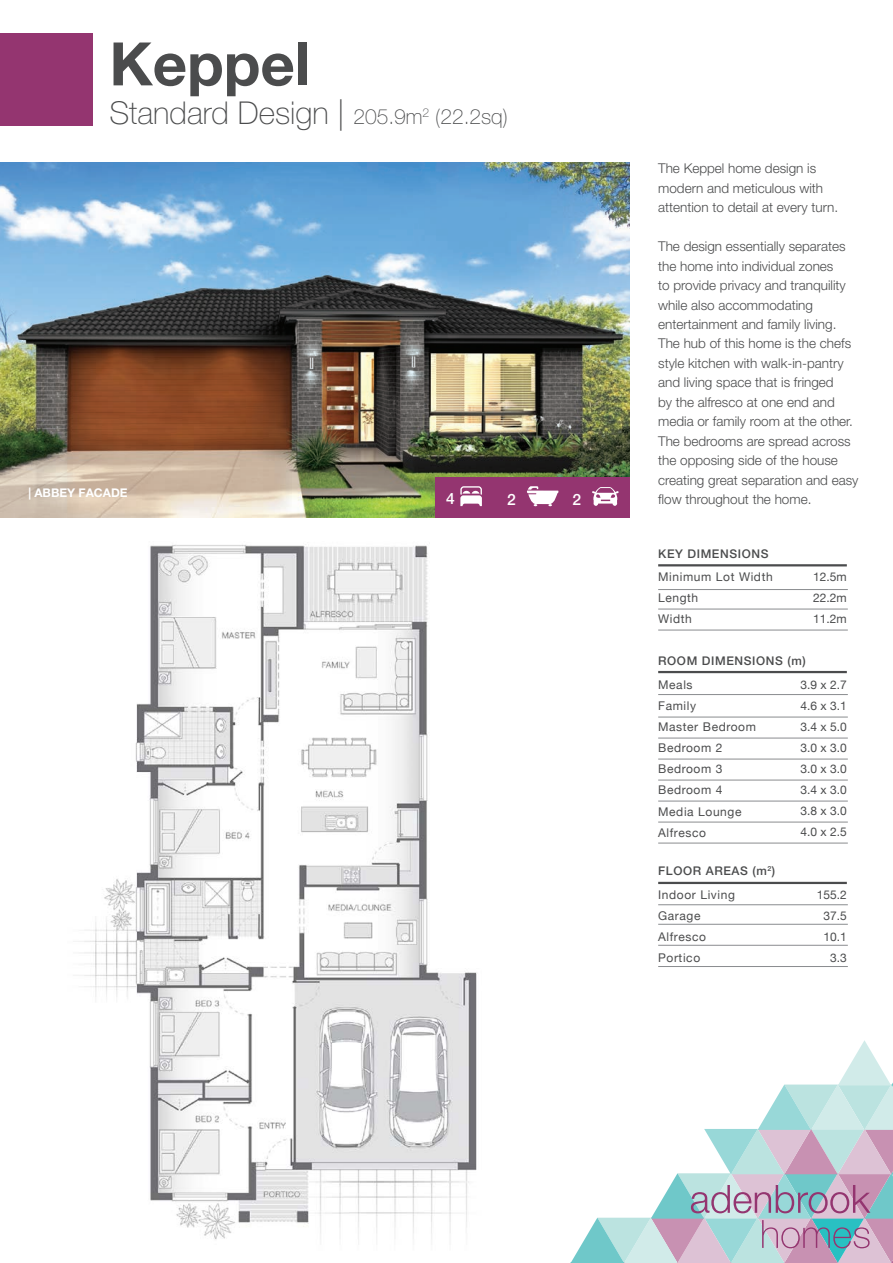
<style>
.page{position:relative;width:893px;height:1263px;background:#fff}
.page>*{position:absolute;margin:0;border:0;box-sizing:border-box;transform-origin:0 0}
.t1{font:700 60px "Helvetica Neue LT Pro";color:#4b4c4d}
.t2{font:100 31.5px "Helvetica Neue LT Pro";color:#4b4c4d}
.t3{font:500 15.6px "Helvetica Neue LT Pro";color:#fff}
.Terms_and_Conditions{font:300 13.5px/19.5px "Helvetica Neue LT Pro";color:#4b4c4d}
.t4{font:12px/21px "Helvetica Neue";letter-spacing:.05em;color:#4b4c4d}
.t5{font:500 12px "Helvetica Neue LT Pro";letter-spacing:.05em;color:#4b4c4d}
.t6{font:700 12px "Helvetica Neue LT Pro";color:#fff}
.s1{font-size:21px}
</style>
<div class="page">
<svg style="left:571px;top:1040px;width:322px;height:223px"></svg>
<div style="left:0;top:33px;width:92px;height:92px;background:#943570"></div>
<img style="left:0;top:163px;width:630px;height:354px">
<div style="left:435px;top:477px;width:195px;height:40px;background:#943570"></div>
<svg style="left:460px;top:486px;width:22px;height:20px"></svg>
<svg style="left:526px;top:486px;width:33px;height:20px"></svg>
<svg style="left:592px;top:487px;width:27px;height:19px"></svg>
<img style="left:78px;top:544px;width:524px;height:707px">
<hr style="left:658px;top:694px;width:190px;height:1px;background:#8a8c8f">
<hr style="left:658px;top:717px;width:190px;height:1px;background:#8a8c8f">
<hr style="left:658px;top:738px;width:190px;height:1px;background:#8a8c8f">
<hr style="left:658px;top:759px;width:190px;height:1px;background:#8a8c8f">
<hr style="left:658px;top:780px;width:190px;height:1px;background:#8a8c8f">
<hr style="left:658px;top:801px;width:190px;height:1px;background:#8a8c8f">
<hr style="left:658px;top:671px;width:189px;height:2px;background:#4b4c4d">
<hr style="left:658px;top:822px;width:190px;height:1px;background:#8a8c8f">
<hr style="left:658px;top:843px;width:190px;height:1px;background:#8a8c8f">
<hr style="left:658px;top:882px;width:189px;height:2px;background:#4b4c4d">
<hr style="left:658px;top:589px;width:190px;height:1px;background:#8a8c8f">
<hr style="left:658px;top:609px;width:190px;height:1px;background:#8a8c8f">
<hr style="left:658px;top:630px;width:190px;height:1px;background:#8a8c8f">
<hr style="left:658px;top:564px;width:189px;height:2px;background:#4b4c4d">
<hr style="left:658px;top:904px;width:190px;height:1px;background:#8a8c8f">
<hr style="left:658px;top:924px;width:190px;height:1px;background:#8a8c8f">
<hr style="left:658px;top:945px;width:190px;height:1px;background:#8a8c8f">
<hr style="left:658px;top:966px;width:190px;height:1px;background:#8a8c8f">
<p class="t1" style="left:109px;top:27px;width:203px">Keppel</p>
<p class="t2" style="left:109px;top:95px;width:400px">Standard Design | <span class="s1">205.9m</span><sup>2</sup> <span class="s1">(22.2sq)</span></p>
<p class="t6" style="left:28px;top:485px;width:101px">| ABBEY FACADE</p>
<p class="t3" style="left:446px;top:489px;width:10px">4</p>
<p class="t3" style="left:507px;top:490px;width:10px">2</p>
<p class="t3" style="left:572px;top:490px;width:10px">2</p>
<p class="Terms_and_Conditions" style="left:658px;top:158px;width:182px">The Keppel home design is modern and meticulous with attention to detail at every turn.</p>
<p class="Terms_and_Conditions" style="left:658px;top:236px;width:202px">The design essentially separates the home into individual zones<br>to provide privacy and tranquility while also accommodating entertainment and family living.<br>The hub of this home is the chefs style kitchen with walk-in-pantry and living space that is fringed<br>by the alfresco at one end and media or family room at the other.<br>The bedrooms are spread across the opposing side of the house creating great separation and easy flow throughout the home.</p>
<p class="t5" style="left:658px;top:546px;width:112px">KEY DIMENSIONS</p>
<p class="t4" style="left:658px;top:566px;width:116px">Minimum Lot Width<br>Length</p>
<p class="t4" style="left:658px;top:608px;width:35px">Width</p>
<p class="t4" style="left:813px;top:566px;width:35px">12.5m</p>
<p class="t4" style="left:813px;top:587px;width:35px">22.2m</p>
<p class="t4" style="left:813px;top:608px;width:35px">11.2m</p>
<p class="t5" style="left:658px;top:653px;width:149px">ROOM DIMENSIONS (m)</p>
<p class="t4" style="left:801px;top:674px;width:48px">3.9 x 2.7</p>
<p class="t4" style="left:801px;top:695px;width:48px">4.6 x 3.1</p>
<p class="t4" style="left:801px;top:716px;width:48px">3.4 x 5.0</p>
<p class="t4" style="left:801px;top:737px;width:48px">3.0 x 3.0</p>
<p class="t4" style="left:801px;top:758px;width:48px">3.0 x 3.0</p>
<p class="t4" style="left:801px;top:779px;width:48px">3.4 x 3.0</p>
<p class="t4" style="left:801px;top:800px;width:48px">3.8 x 3.0</p>
<p class="t4" style="left:801px;top:821px;width:48px">4.0 x 2.5</p>
<p class="t4" style="left:658px;top:674px;width:36px">Meals</p>
<p class="t4" style="left:658px;top:695px;width:39px">Family</p>
<p class="t4" style="left:658px;top:716px;width:99px">Master Bedroom</p>
<p class="t4" style="left:658px;top:737px;width:66px">Bedroom 2</p>
<p class="t4" style="left:658px;top:758px;width:66px">Bedroom 3</p>
<p class="t4" style="left:658px;top:779px;width:66px">Bedroom 4</p>
<p class="t4" style="left:658px;top:800px;width:85px">Media Lounge</p>
<p class="t4" style="left:658px;top:821px;width:49px">Alfresco</p>
<p class="t5" style="left:658px;top:864px;width:118px">FLOOR AREAS (m<sup>2</sup>)</p>
<p class="t4" style="left:658px;top:884px;width:78px">Indoor Living</p>
<p class="t4" style="left:658px;top:905px;width:44px">Garage</p>
<p class="t4" style="left:658px;top:926px;width:49px">Alfresco</p>
<p class="t4" style="left:658px;top:947px;width:44px">Portico</p>
<p class="t4" style="left:817px;top:884px;width:32px">155.2</p>
<p class="t4" style="left:823px;top:905px;width:25px">37.5</p>
<p class="t4" style="left:823px;top:926px;width:25px">10.1</p>
<p class="t4" style="left:830px;top:947px;width:18px">3.3</p>
</div>
